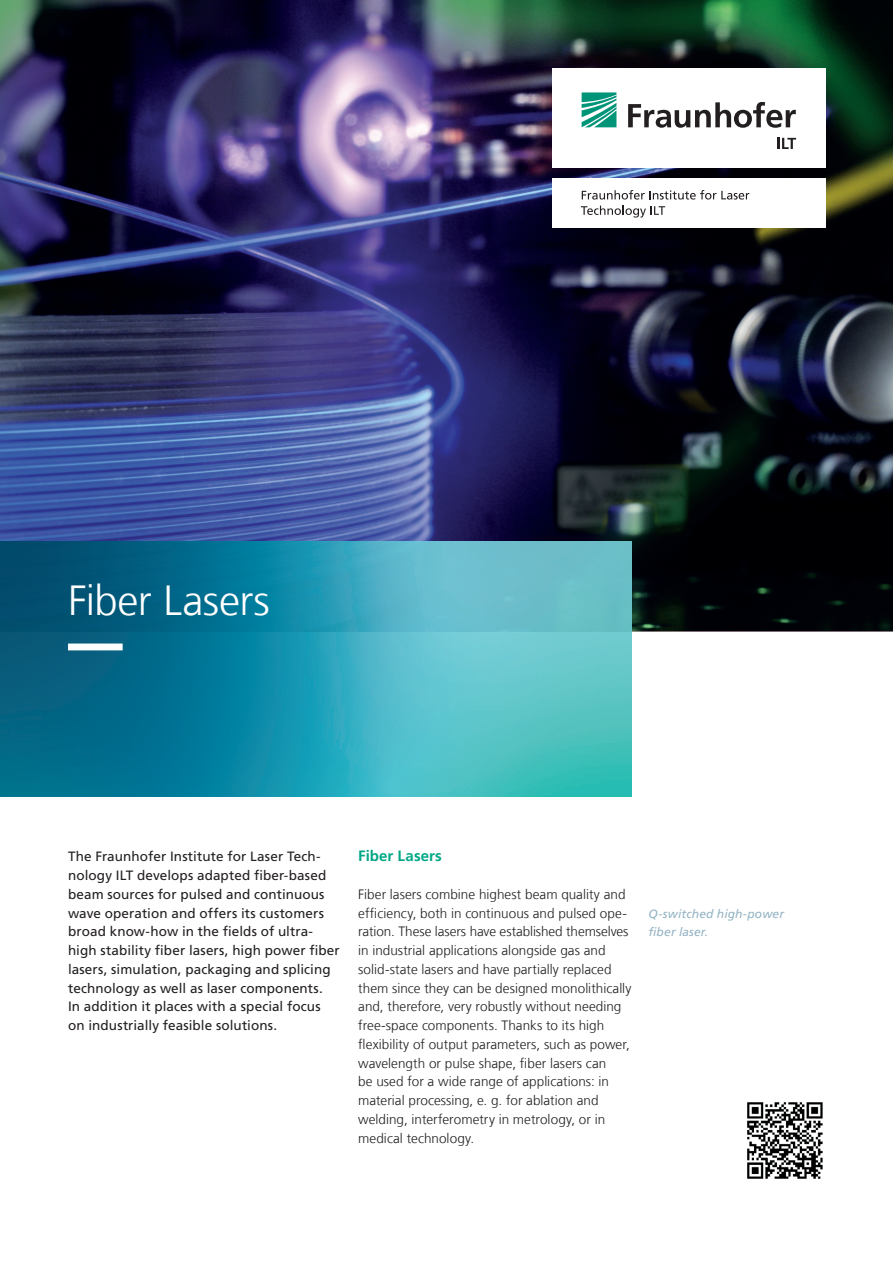
<style>
.page{position:relative;width:893px;height:1263px;background:#fff}
.page>*{position:absolute;margin:0;border:0;box-sizing:border-box;transform-origin:0 0}
.t1{font:300 42px "Frutiger LT Com";letter-spacing:-.015em;color:#fff}
.t2{font:700 15px "Frutiger LT Com";letter-spacing:.005em;color:#00a786}
.t3{font:300 13.5px/18.8px "Frutiger LT Com";color:#231f20}
.t4{font:13.5px/18.8px "Frutiger LT Com";letter-spacing:.005em;color:#231f20}
.t5{font:italic 12px/18.8px "Frutiger LT Com";letter-spacing:.015em;color:#93b3c3}
</style>
<div class="page">
<img style="left:0;top:0;width:893px;height:631px">
<div style="left:552px;top:68px;width:273px;height:99px;background:#fff"></div>
<div style="left:552px;top:178px;width:273px;height:50px;background:#fff"></div>
<svg style="left:582px;top:190px;width:167px;height:10px"></svg>
<svg style="left:581px;top:206px;width:84px;height:12px"></svg>
<svg style="left:582px;top:92px;width:34px;height:35px"></svg>
<svg style="left:628px;top:102px;width:168px;height:26px"></svg>
<svg style="left:777px;top:138px;width:19px;height:11px"></svg>
<img style="left:0;top:541px;width:631px;height:256px">
<svg style="left:68px;top:643px;width:521px;height:7px;background:#4dadbf"></svg>
<img style="left:747px;top:1102px;width:76px;height:77px">
<h1 class="t1" style="left:68px;top:576px;width:203px">Fiber Lasers</h1>
<p class="t4" style="left:68px;top:847px;width:273px">The Fraunhofer Institute for Laser Tech&shy;nology ILT develops adapted fiber-based beam sources for pulsed and continuous wave operation and offers its customers broad know-how in the fields of ultra&shy;high stability fiber lasers, high power fiber lasers, simulation, packaging and splicing technology as well as laser components.<br>In addition it places with a special focus on industrially feasible solutions.</p>
<p class="t2" style="left:358px;top:847px;width:85px">Fiber Lasers</p>
<p class="t3" style="left:358px;top:885px;width:275px">Fiber lasers combine highest beam quality and efficiency, both in continuous and pulsed ope&shy;ration. These lasers have established themselves in industrial applications alongside gas and solid-state lasers and have partially replaced them since they can be designed monolithically and, therefore, very robustly without needing free-space components. Thanks to its high flexibility of output parameters, such as power, wavelength or pulse shape, fiber lasers can<br>be used for a wide range of applications: in material processing, e. g. for ablation and welding, interferometry in metrology, or in medical technology.</p>
<p class="t5" style="left:648px;top:904px;width:137px">Q-switched high-power fiber laser.</p>
</div>
